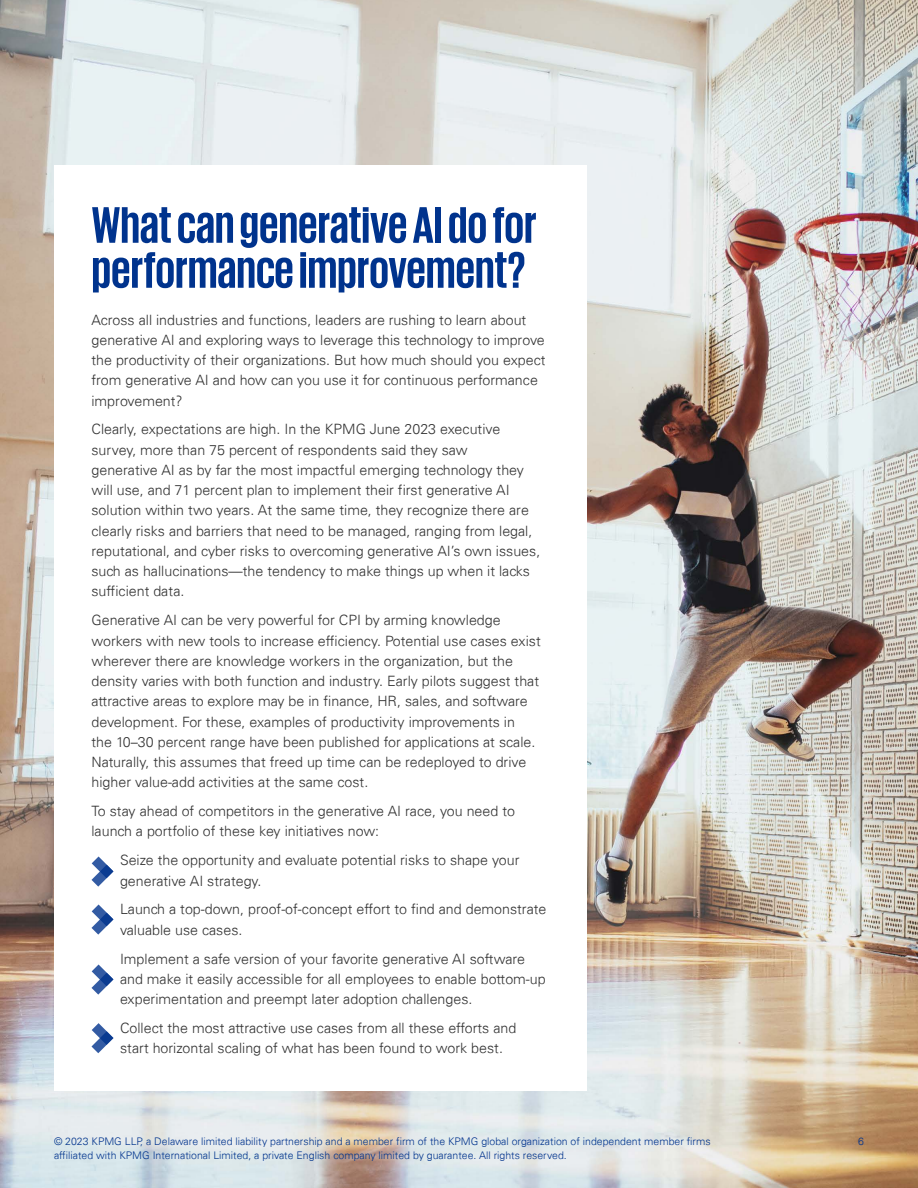
<style>
.page{position:relative;width:918px;height:1188px;background:#fff}
.page>*{position:absolute;margin:0;border:0;box-sizing:border-box;transform-origin:0 0}
.t1{font:700 52.5px/45px "KPMG";color:#00338d}
.t2{font:300 14.25px/20.2px "Univers 45";color:#333}
.t3{font:300 10.5px "Univers 45";color:#00338d}
</style>
<div class="page">
<img style="left:0;top:0;width:918px;height:1188px">
<div style="left:54px;top:165px;width:532px;height:926px;background:#fff"></div>
<svg style="left:92px;top:856px;width:21px;height:31px"></svg>
<svg style="left:92px;top:904px;width:21px;height:31px"></svg>
<svg style="left:92px;top:964px;width:21px;height:31px"></svg>
<svg style="left:92px;top:1023px;width:21px;height:30px"></svg>
<h1 class="t1" style="left:92px;top:201px;width:447px">What can generative AI do for performance improvement?</h1>
<p class="t2" style="left:92px;top:309px;width:456px">Across all industries and functions, leaders are rushing to learn about generative AI and exploring ways to leverage this technology to improve the productivity of their organizations. But how much should you expect from generative AI and how can you use it for continuous performance improvement?</p>
<p class="t2" style="left:92px;top:419px;width:450px">Clearly, expectations are high. In the KPMG June 2023 executive survey, more than 75 percent of respondents said they saw<br>generative AI as by far the most impactful emerging technology they will use, and 71 percent plan to implement their first generative AI solution within two years. At the same time, they recognize there are clearly risks and barriers that need to be managed, ranging from legal, reputational, and cyber risks to overcoming generative AI’s own issues, such as hallucinations—the tendency to make things up when it lacks sufficient data.</p>
<p class="t2" style="left:92px;top:610px;width:451px">Generative AI can be very powerful for CPI by arming knowledge workers with new tools to increase efficiency. Potential use cases exist wherever there are knowledge workers in the organization, but the density varies with both function and industry. Early pilots suggest that attractive areas to explore may be in finance, HR, sales, and software development. For these, examples of productivity improvements in<br>the 10–30 percent range have been published for applications at scale.<br>Naturally, this assumes that freed up time can be redeployed to drive higher value-add activities at the same cost.</p>
<p class="t2" style="left:92px;top:801px;width:425px">To stay ahead of competitors in the generative AI race, you need to launch a portfolio of these key initiatives now:</p>
<p class="t2" style="left:120px;top:850px;width:401px">Seize the opportunity and evaluate potential risks to shape your generative AI strategy.</p>
<p class="t2" style="left:120px;top:899px;width:428px">Launch a top-down, proof-of-concept effort to find and demonstrate valuable use cases.</p>
<p class="t2" style="left:120px;top:948px;width:427px">Implement a safe version of your favorite generative AI software and make it easily accessible for all employees to enable bottom-up experimentation and preempt later adoption challenges.</p>
<p class="t2" style="left:120px;top:1018px;width:398px">Collect the most attractive use cases from all these efforts and start horizontal scaling of what has been found to work best.</p>
<p class="t3" style="left:54px;top:1135px;width:658px">© 2023 KPMG LLP, a Delaware limited liability partnership and a member firm of the KPMG global organization of independent member firms</p>
<p class="t3" style="left:858px;top:1135px;width:7px">6</p>
<p class="t3" style="left:54px;top:1149px;width:514px">affiliated with KPMG International Limited, a private English company limited by guarantee. All rights reserved.</p>
</div>
